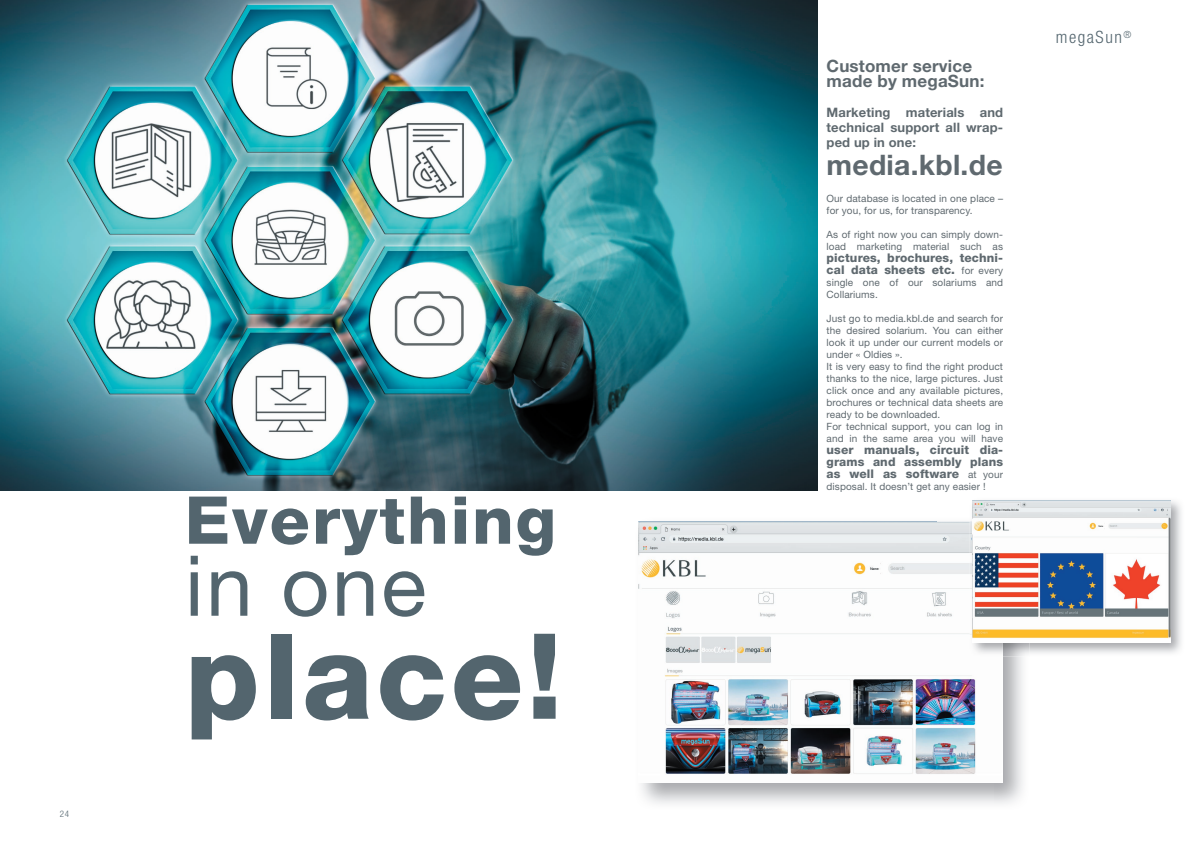
<style>
.page{position:relative;width:1191px;height:842px;background:#fff}
.page>*{position:absolute;margin:0;border:0;box-sizing:border-box;transform-origin:0 0}
.t1{font:800 119px "Helvetica Neue LT Std";letter-spacing:.03em;color:#53656e}
.t2{font:84px "Helvetica Neue LT Std";color:#53656e}
.t3{font:800 66px "Helvetica Neue LT Std";letter-spacing:.03em;color:#53656e}
.t4{font:700 28.3px "Helvetica Neue LT Std";letter-spacing:.01em;color:#5f696f}
.t5{font:700 17px/15px "Helvetica Neue LT Std";letter-spacing:.01em;color:#5f696f}
.t6{font:300 condensed 17px "Helvetica Neue LT Std";letter-spacing:.09em;color:#53656e}
.t7{font:700 13px/15px "Helvetica Neue LT Std";letter-spacing:.01em;color:#5f696f;text-align:justify}
.t8{font:800 12px/12px "Helvetica Neue LT Std";letter-spacing:.01em;color:#5f696f}
.t9{font:10px/12px "Helvetica Neue LT Std";letter-spacing:.01em;color:#5f696f}
.t10{font:300 condensed 9px "Helvetica Neue LT Std";color:#53656e}
.s1{font-weight:400;font-size:10px}
</style>
<div class="page">
<img style="left:0;top:0;width:817px;height:490px">
<img style="left:638px;top:521px;width:331px;height:28px">
<img style="left:639px;top:522px;width:337px;height:253px">
<img style="left:1029px;top:500px;width:152px;height:153px">
<img style="left:969px;top:522px;width:33px;height:134px">
<img style="left:972px;top:500px;width:198px;height:142px">
<p class="t10" style="left:60px;top:809px;width:11px">24</p>
<h3 class="t3" style="left:185px;top:481px;width:373px">Everything</h3>
<h2 class="t2" style="left:185px;top:536px;width:243px">in one</h2>
<h1 class="t1" style="left:185px;top:605px;width:379px">place!</h1>
<h3 class="t5" style="left:826px;top:58px;width:159px">Customer service made by megaSun:</h3>
<h3 class="t7" style="left:826px;top:104px;width:178px">Marketing materials and technical support all wrap&shy;ped up in one:</h3>
<h3 class="t4" style="left:826px;top:147px;width:177px">media.kbl.de</h3>
<p class="t9" style="left:826px;top:192px;width:178px">Our database is located in one place – for you, for us, for transparency.</p>
<p class="t9" style="left:826px;top:228px;width:178px">As of right now you can simply down&shy;load marketing material such as</p>
<p class="t8" style="left:826px;top:251px;width:178px">pictures, brochures, techni&shy;cal data sheets etc. <span class="s1">for every</span></p>
<p class="t9" style="left:826px;top:276px;width:178px">single one of our solariums and<br>Collariums.</p>
<p class="t9" style="left:826px;top:312px;width:178px">Just go to media.kbl.de and search for the desired solarium. You can either look it up under our current models or under « Oldies ».<br>It is very easy to nd the right product thanks to the nice, large pictures. Just click once and any available pictures, brochures or technical data sheets are ready to be downloaded.<br>For technical support, you can log in and in the same area you will have</p>
<p class="t8" style="left:826px;top:443px;width:178px;text-align:justify">user manuals, circuit dia&shy;grams and assembly plans as well as software <span class="s1">at your</span></p>
<p class="t9" style="left:826px;top:480px;width:161px">disposal. It doesn’t get any easier !</p>
<h3 class="t6" style="left:1055px;top:28px;width:77px">megaSun<sup>®</sup></h3>
</div>
